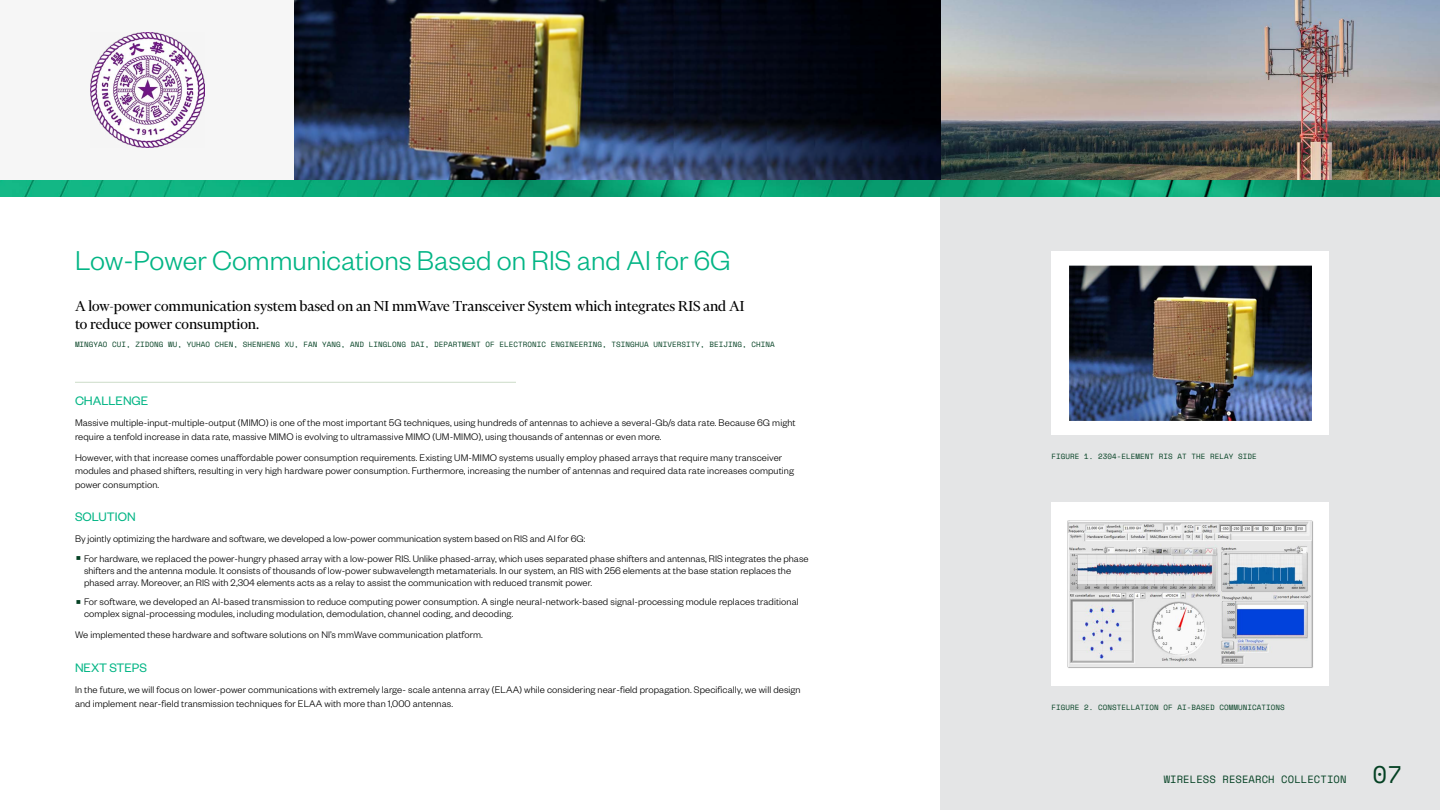
<style>
.page{position:relative;width:1440px;height:810px;background:#fff}
.page>*{position:absolute;margin:0;border:0;box-sizing:border-box;transform-origin:0 0}
.Headline__Sans_40_42{font:300 30px "Founders Grotesk";color:#03b585}
.t1{font:24px "Space Mono";color:#044123}
.Subheadline___Serif{font:16.5px/18px "Financier Display";color:#000}
.Subheadline__Sans_18{font:13.5px "Founders Grotesk";color:#03b585}
.Subheadline_w_Rule_A{font:13.5px "Founders Grotesk";color:#03b585}
.Body__Sans_14_16_Bla{font:300 10.5px/13.5px "Founders Grotesk";letter-spacing:.01em;color:#000}
.t2{font:10.5px "Space Mono";letter-spacing:.01em;color:#044123}
.Author_Byline{font:7.5px "Space Mono";letter-spacing:.01em;color:#044123}
.Detail___Space_Mono{font:7.5px "Space Mono";letter-spacing:.01em;color:#044123}
</style>
<div class="page">
<div style="left:940px;top:196px;width:500px;height:614px;background:#e4e5e6"></div>
<img style="left:0;top:180px;width:1440px;height:16px">
<div style="left:1052px;top:251px;width:277px;height:184px;background:#fff"></div>
<img style="left:1070px;top:266px;width:241px;height:155px">
<div style="left:1052px;top:502px;width:277px;height:184px;background:#fff"></div>
<img style="left:1068px;top:520px;width:245px;height:148px">
<hr style="left:75px;top:382px;width:441px;height:1px;background:#ccdcc8">
<img style="left:940px;top:0;width:500px;height:180px">
<div style="left:0;top:0;width:295px;height:180px;background:#f6f6f6"></div>
<img style="left:90px;top:33px;width:115px;height:115px">
<img style="left:295px;top:0;width:645px;height:180px">
<p class="Headline__Sans_40_42" style="left:75px;top:242px;width:657px">Low-Power Communications Based on RIS and AI for 6G</p>
<p class="Subheadline___Serif" style="left:75px;top:297px;width:671px">A low-power communication system based on an NI mmWave Transceiver System which integrates RIS and AI to reduce power consumption.</p>
<p class="Author_Byline" style="left:75px;top:338px;width:701px">MINGYAO CUI, ZIDONG WU, YUHAO CHEN, SHENHENG XU, FAN YANG, AND LINGLONG DAI, DEPARTMENT OF ELECTRONIC ENGINEERING, TSINGHUA UNIVERSITY, BEIJING, CHINA</p>
<p class="Subheadline_w_Rule_A" style="left:75px;top:393px;width:75px">CHALLENGE</p>
<p class="Body__Sans_14_16_Bla" style="left:75px;top:416px;width:722px">Massive multiple-input-multiple-output (MIMO) is one of the most important 5G techniques, using hundreds of antennas to achieve a several-Gb/s data rate. Because 6G might require a tenfold increase in data rate, massive MIMO is evolving to ultramassive MIMO (UM-MIMO), using thousands of antennas or even more.</p>
<p class="Body__Sans_14_16_Bla" style="left:75px;top:450px;width:720px">However, with that increase comes unaffordable power consumption requirements. Existing UM-MIMO systems usually employ phased arrays that require many transceiver modules and phased shifters, resulting in very high hardware power consumption. Furthermore, increasing the number of antennas and required data rate increases computing power consumption.</p>
<p class="Subheadline__Sans_18" style="left:75px;top:509px;width:62px">SOLUTION</p>
<p class="Body__Sans_14_16_Bla" style="left:75px;top:532px;width:512px">By jointly optimizing the hardware and software, we developed a low-power communication system based on RIS and AI for 6G:</p>
<p class="Body__Sans_14_16_Bla" style="left:84px;top:552px;width:726px;line-height:12px">For hardware, we replaced the power-hungry phased array with a low-power RIS. Unlike phased-array, which uses separated phase shifters and antennas, RIS integrates the phase shifters and the antenna module. It consists of thousands of low-power subwavelength metamaterials. In our system, an RIS with 256 elements at the base station replaces the phased array. Moreover, an RIS with 2,304 elements acts as a relay to assist the communication with reduced transmit power.</p>
<p class="Body__Sans_14_16_Bla" style="left:84px;top:596px;width:716px;line-height:12px">For software, we developed an AI-based transmission to reduce computing power consumption. A single neural-network-based signal-processing module replaces traditional complex signal-processing modules, including modulation, demodulation, channel coding, and decoding.</p>
<p class="Body__Sans_14_16_Bla" style="left:75px;top:628px;width:409px">We implemented these hardware and software solutions on NI’s mmWave communication platform.</p>
<p class="Subheadline__Sans_18" style="left:75px;top:660px;width:74px">NEXT STEPS</p>
<p class="Body__Sans_14_16_Bla" style="left:75px;top:683px;width:727px">In the future, we will focus on lower-power communications with extremely large- scale antenna array (ELAA) while considering near-field propagation. Specifically, we will design and implement near-field transmission techniques for ELAA with more than 1,000 antennas.</p>
<p class="Detail___Space_Mono" style="left:1052px;top:451px;width:207px">FIGURE 1. 2304-ELEMENT RIS AT THE RELAY SIDE</p>
<p class="Detail___Space_Mono" style="left:1052px;top:702px;width:235px">FIGURE 2. CONSTELLATION OF AI-BASED COMMUNICATIONS</p>
<p class="t2" style="left:1164px;top:772px;width:184px">WIRELESS RESEARCH COLLECTION</p>
<h2 class="t1" style="left:1372px;top:757px;width:31px">07</h2>
</div>
